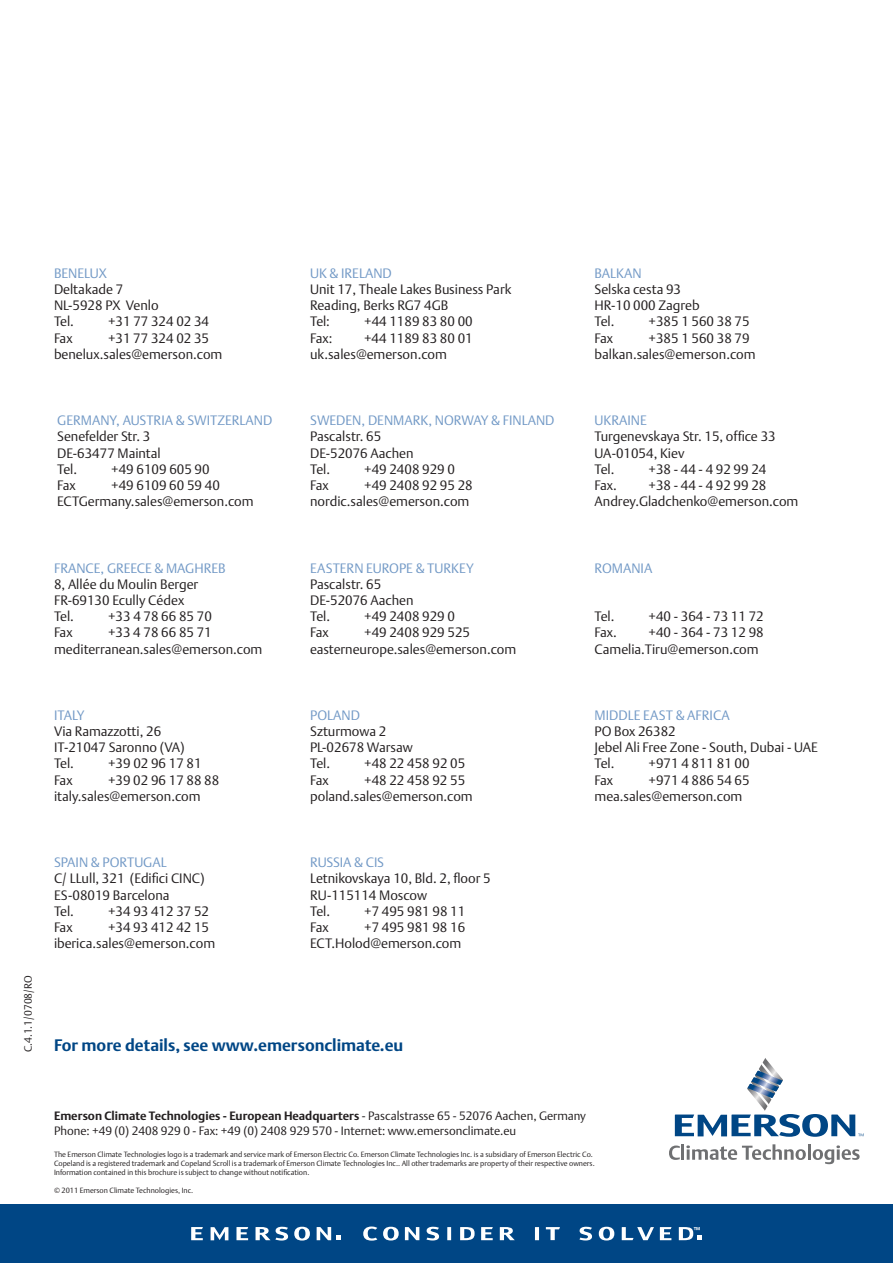
<style>
.page{position:relative;width:893px;height:1263px;background:#fff}
.page>*{position:absolute;margin:0;border:0;box-sizing:border-box;transform-origin:0 0}
.t1{font:700 16.5px "DTL Argo T";color:#004685}
.t2{font:13.5px/16.2px "DTL Argo T Light";color:#231f20}
.t3{font:13.5px "DTL Argo T Light";color:#7299c6}
.t4{font:700 12px "DTL Argo T";color:#231f20}
.t5{font:12px "DTL Argo T Light";color:#231f20}
.t6{font:10.5px "DTL Argo T Light";color:#231f20}
.t7{font:7.5px/9px "DTL Argo T Light";color:#231f20}
.s1{font-family:"DTL Argo T Light";font-weight:400}
</style>
<div class="page">
<div style="left:0;top:1204px;width:892px;height:59px;background:#004685"></div>
<svg style="left:294px;top:1227px;width:16px;height:14px"></svg>
<svg style="left:236px;top:1227px;width:12px;height:13px"></svg>
<svg style="left:191px;top:1227px;width:12px;height:13px"></svg>
<svg style="left:210px;top:1227px;width:18px;height:13px"></svg>
<svg style="left:255px;top:1227px;width:33px;height:14px"></svg>
<svg style="left:500px;top:1227px;width:14px;height:13px"></svg>
<svg style="left:383px;top:1227px;width:15px;height:14px"></svg>
<svg style="left:598px;top:1227px;width:16px;height:14px"></svg>
<svg style="left:481px;top:1227px;width:12px;height:13px"></svg>
<svg style="left:660px;top:1227px;width:11px;height:13px"></svg>
<svg style="left:405px;top:1227px;width:14px;height:13px"></svg>
<svg style="left:426px;top:1227px;width:13px;height:14px"></svg>
<svg style="left:579px;top:1227px;width:13px;height:14px"></svg>
<svg style="left:447px;top:1227px;width:4px;height:13px"></svg>
<svg style="left:535px;top:1227px;width:4px;height:13px"></svg>
<svg style="left:546px;top:1227px;width:14px;height:13px"></svg>
<svg style="left:621px;top:1227px;width:33px;height:13px"></svg>
<svg style="left:460px;top:1227px;width:14px;height:13px"></svg>
<svg style="left:363px;top:1227px;width:14px;height:14px"></svg>
<svg style="left:316px;top:1227px;width:25px;height:13px"></svg>
<svg style="left:678px;top:1227px;width:24px;height:13px"></svg>
<svg style="left:669px;top:1146px;width:10px;height:14px"></svg>
<hr style="left:681px;top:1144px;width:3px;height:16px;background:#6f7072">
<svg style="left:686px;top:1144px;width:119px;height:16px"></svg>
<hr style="left:807px;top:1144px;width:3px;height:16px;background:#6f7072">
<svg style="left:812px;top:1145px;width:47px;height:19px"></svg>
<svg style="left:674px;top:1058px;width:189px;height:79px"></svg>
<p class="t3" style="left:54px;top:267px;width:54px">BENELUX</p>
<p class="t2" style="left:54px;top:282px;width:106px">Deltakade 7<br>NL-5928 PX Venlo<br>Tel.</p>
<p class="t2" style="left:108px;top:315px;width:103px">+31 77 324 02 34</p>
<p class="t3" style="left:310px;top:267px;width:83px">UK &amp; IRELAND</p>
<p class="t2" style="left:310px;top:282px;width:203px">Unit 17, Theale Lakes Business Park<br>Reading, Berks RG7 4GB<br>Tel:</p>
<p class="t2" style="left:364px;top:315px;width:110px">+44 1189 83 80 00</p>
<p class="t2" style="left:54px;top:331px;width:170px;text-indent:54px">+31 77 324 02 35 benelux.sales@emerson.com</p>
<p class="t2" style="left:54px;top:331px;width:20px">Fax</p>
<p class="t2" style="left:310px;top:331px;width:164px;text-indent:54px">+44 1189 83 80 01 uk.sales@emerson.com</p>
<p class="t2" style="left:310px;top:331px;width:24px">Fax:</p>
<p class="t3" style="left:57px;top:415px;width:217px">GERMANY, AUSTRIA &amp; SWITZERLAND</p>
<p class="t2" style="left:57px;top:430px;width:105px">Senefelder Str. 3<br>DE-63477 Maintal<br>Tel.</p>
<p class="t2" style="left:111px;top:462px;width:100px">+49 6109 605 90</p>
<p class="t3" style="left:310px;top:415px;width:246px">SWEDEN, DENMARK, NORWAY &amp; FINLAND</p>
<p class="t2" style="left:310px;top:430px;width:105px">Pascalstr. 65<br>DE-52076 Aachen<br>Tel.</p>
<p class="t2" style="left:364px;top:462px;width:92px">+49 2408 929 0</p>
<p class="t2" style="left:57px;top:478px;width:198px;text-indent:54px">+49 6109 60 59 40<br>ECTGermany.sales@emerson.com</p>
<p class="t2" style="left:57px;top:478px;width:20px">Fax</p>
<p class="t2" style="left:310px;top:478px;width:164px;text-align:right">+49 2408 92 95 28 nordic.sales@emerson.com</p>
<p class="t2" style="left:310px;top:478px;width:20px">Fax</p>
<p class="t3" style="left:54px;top:562px;width:173px">FRANCE, GREECE &amp; MAGHREB</p>
<p class="t2" style="left:54px;top:577px;width:146px">8, Allée du Moulin Berger<br>FR-69130 Ecully Cédex<br>Tel.</p>
<p class="t2" style="left:108px;top:609px;width:105px">+33 4 78 66 85 70</p>
<p class="t3" style="left:310px;top:562px;width:165px">EASTERN EUROPE &amp; TURKEY</p>
<p class="t2" style="left:310px;top:577px;width:105px">Pascalstr. 65<br>DE-52076 Aachen<br>Tel.</p>
<p class="t2" style="left:364px;top:609px;width:92px">+49 2408 929 0</p>
<p class="t2" style="left:54px;top:626px;width:210px;text-align:center">+33 4 78 66 85 71 mediterranean.sales@emerson.com</p>
<p class="t2" style="left:54px;top:626px;width:20px">Fax</p>
<p class="t2" style="left:310px;top:626px;width:208px;text-align:center">+49 2408 929 525 easterneurope.sales@emerson.com</p>
<p class="t2" style="left:310px;top:626px;width:20px">Fax</p>
<p class="t3" style="left:54px;top:709px;width:32px">ITALY</p>
<p class="t2" style="left:54px;top:724px;width:132px">Via Ramazzotti, 26<br>IT-21047 Saronno (VA)<br>Tel.</p>
<p class="t2" style="left:108px;top:757px;width:95px">+39 02 96 17 81</p>
<p class="t3" style="left:310px;top:709px;width:51px">POLAND</p>
<p class="t2" style="left:310px;top:724px;width:104px">Szturmowa 2<br>PL-02678 Warsaw<br>Tel.</p>
<p class="t2" style="left:364px;top:757px;width:103px">+48 22 458 92 05</p>
<p class="t2" style="left:54px;top:773px;width:167px;text-indent:54px">+39 02 96 17 88 88 italy.sales@emerson.com</p>
<p class="t2" style="left:54px;top:773px;width:20px">Fax</p>
<p class="t2" style="left:310px;top:773px;width:164px;text-indent:54px">+48 22 458 92 55 poland.sales@emerson.com</p>
<p class="t2" style="left:310px;top:773px;width:20px">Fax</p>
<p class="t6" style="left:24px;top:1052px;width:78px;rotate:-90deg">C.4.1.1/0708/RO</p>
<p class="t3" style="left:54px;top:857px;width:114px">SPAIN &amp; PORTUGAL</p>
<p class="t2" style="left:54px;top:872px;width:152px">C/ LLull, 321 (Edifici CINC)<br>ES-08019 Barcelona<br>Tel.</p>
<p class="t2" style="left:108px;top:904px;width:103px">+34 93 412 37 52</p>
<p class="t3" style="left:310px;top:857px;width:75px">RUSSIA &amp; CIS</p>
<p class="t2" style="left:310px;top:872px;width:182px">Letnikovskaya 10, Bld. 2, floor 5<br>RU-115114 Moscow<br>Tel.</p>
<p class="t2" style="left:364px;top:904px;width:103px">+7 495 981 98 11</p>
<p class="t2" style="left:54px;top:920px;width:163px;text-indent:54px">+34 93 412 42 15 iberica.sales@emerson.com</p>
<p class="t2" style="left:54px;top:920px;width:20px">Fax</p>
<p class="t2" style="left:310px;top:920px;width:157px;text-align:right">+7 495 981 98 16<br>ECT.Holod@emerson.com</p>
<p class="t2" style="left:310px;top:920px;width:20px">Fax</p>
<p class="t1" style="left:54px;top:1038px;width:351px">For more details, see www.emersonclimate.eu</p>
<p class="t3" style="left:594px;top:267px;width:49px">BALKAN</p>
<p class="t2" style="left:594px;top:282px;width:107px">Selska cesta 93<br>HR-10 000 Zagreb<br>Tel.</p>
<p class="t2" style="left:648px;top:315px;width:103px">+385 1 560 38 75</p>
<p class="t2" style="left:594px;top:331px;width:162px;text-indent:54px">+385 1 560 38 79 balkan.sales@emerson.com</p>
<p class="t2" style="left:594px;top:331px;width:20px">Fax</p>
<p class="t3" style="left:594px;top:415px;width:54px">UKRAINE</p>
<p class="t2" style="left:594px;top:430px;width:183px">Turgenevskaya Str. 15, office 33<br>UA-01054, Kiev<br>Tel.</p>
<p class="t2" style="left:648px;top:462px;width:119px">+38 - 44 - 4 92 99 24</p>
<p class="t2" style="left:594px;top:478px;width:205px;text-indent:54px">+38 - 44 - 4 92 99 28<br>Andrey.Gladchenko@emerson.com</p>
<p class="t2" style="left:594px;top:478px;width:24px">Fax.</p>
<p class="t3" style="left:594px;top:562px;width:59px">ROMANIA</p>
<p class="t2" style="left:594px;top:609px;width:21px">Tel.</p>
<p class="t2" style="left:648px;top:609px;width:117px">+40 - 364 - 73 11 72</p>
<p class="t2" style="left:594px;top:626px;width:24px">Fax.</p>
<p class="t2" style="left:594px;top:626px;width:171px;text-indent:54px">+40 - 364 - 73 12 98<br>Camelia.Tiru@emerson.com</p>
<p class="t3" style="left:594px;top:709px;width:137px">MIDDLE EAST &amp; AFRICA</p>
<p class="t2" style="left:594px;top:724px;width:225px">PO Box 26382<br>Jebel Ali Free Zone - South, Dubai - UAE<br>Tel.</p>
<p class="t2" style="left:648px;top:757px;width:103px">+971 4 811 81 00</p>
<p class="t2" style="left:594px;top:773px;width:157px;text-indent:54px">+971 4 886 54 65 mea.sales@emerson.com</p>
<p class="t2" style="left:594px;top:773px;width:20px">Fax</p>
<p class="t4" style="left:54px;top:1111px;width:533px">Emerson Climate Technologies - European Headquarters <span class="s1">- Pascalstrasse 65 - 52076 Aachen, Germany</span></p>
<p class="t5" style="left:54px;top:1125px;width:463px">Phone: +49 (0) 2408 929 0 - Fax: +49 (0) 2408 929 570 - Internet: www.emersonclimate.eu</p>
<p class="t7" style="left:54px;top:1150px;width:542px">The Emerson Climate Technologies logo is a trademark and service mark of Emerson Electric Co. Emerson Climate Technologies Inc. is a subsidiary of Emerson Electric Co.<br>Copeland is a registered trademark and Copeland Scroll is a trademark of Emerson Climate Technologies Inc.. All other trademarks are property of their respective owners.<br>Information contained in this brochure is subject to change without notification.</p>
<p class="t7" style="left:54px;top:1186px;width:141px">© 2011 Emerson Climate Technologies, Inc.</p>
</div>
